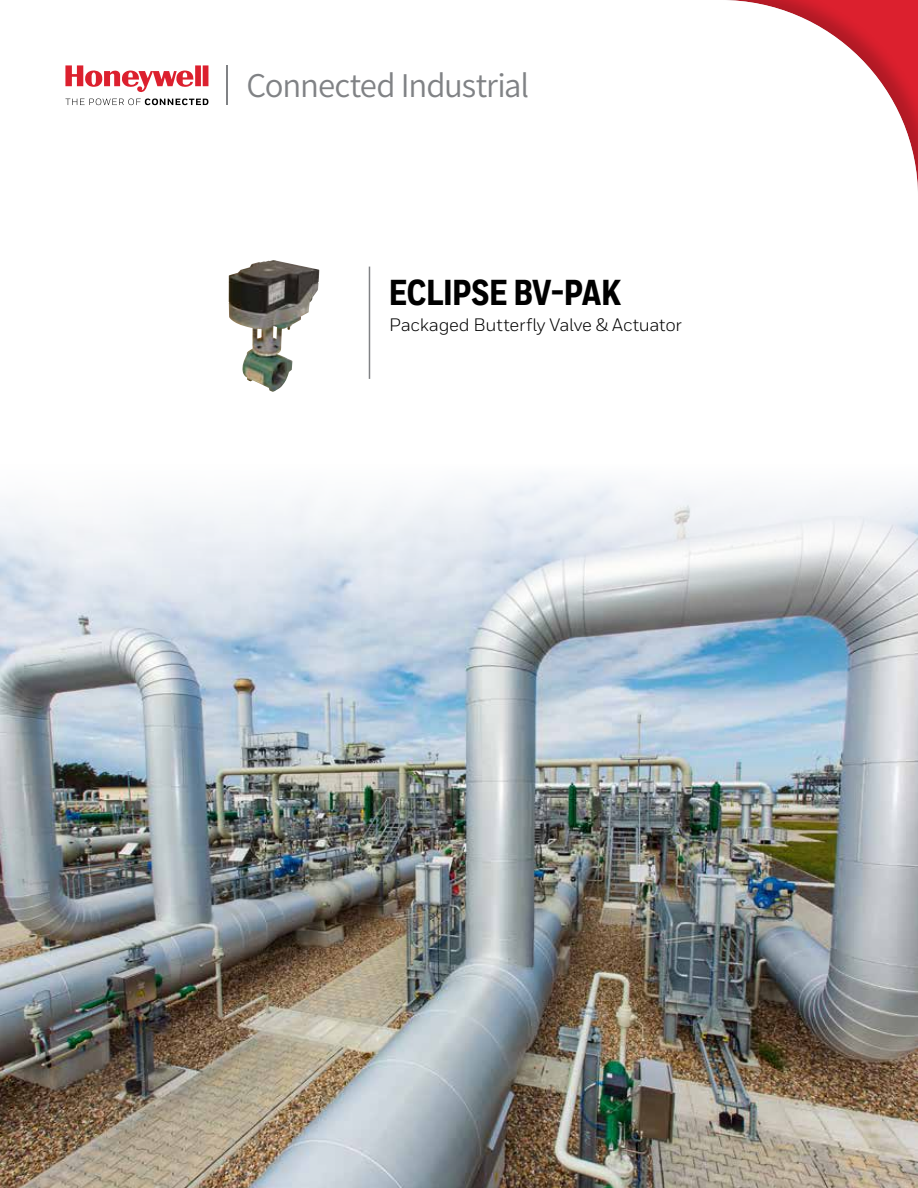
<style>
.page{position:relative;width:918px;height:1188px;background:#fff}
.page>*{position:absolute;margin:0;border:0;box-sizing:border-box;transform-origin:0 0}
.t1{font:800 36px "Honeywell Cond";letter-spacing:-.015em;color:#000}
.t2{font:31.2px "Source Han Sans CN";letter-spacing:-.035em;color:#808285}
.t3{font:18px "Honeywell Sans";letter-spacing:-.015em;color:#000}
</style>
<div class="page">
<svg style="left:65px;top:65px;width:143px;height:27px"></svg>
<svg style="left:65px;top:98px;width:143px;height:7px"></svg>
<hr style="left:226px;top:65px;width:2px;height:40px;background:#808285">
<img style="left:0;top:478px;width:918px;height:710px">
<img style="left:229px;top:260px;width:90px;height:132px">
<hr style="left:369px;top:267px;width:1px;height:112px;background:#808285">
<h2 class="t2" style="left:246px;top:68px;width:284px">Connected Industrial</h2>
<h1 class="t1" style="left:389px;top:271px;width:234px">ECLIPSE BV-PAK</h1>
<p class="t3" style="left:389px;top:314px;width:294px">Packaged Butterfly Valve &amp; Actuator</p>
</div>
